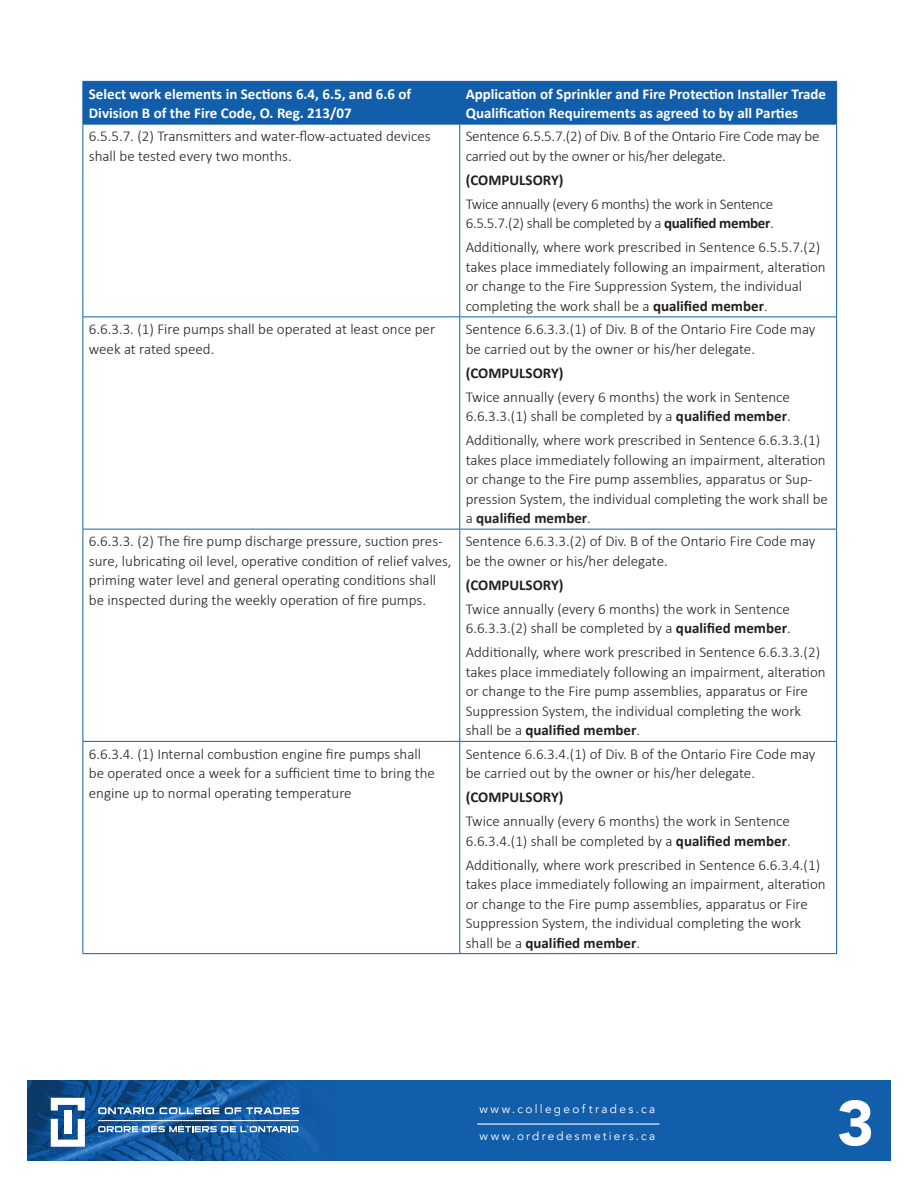
<style>
.page{position:relative;width:918px;height:1188px;background:#fff}
.page>*{position:absolute;margin:0;border:0;box-sizing:border-box;transform-origin:0 0}
.t1{font:63px "Avenir Black 5";color:#fff}
.t2{font:300 15px/19.5px "Calibri";color:#231f20}
.t3{font:700 15px/19.5px "Calibri";color:#fff}
.t4{font:300 15px/19.5px "Calibri";letter-spacing:-.02em;color:#231f20}
.t5{font:700 15px "Calibri";color:#231f20}
.t6{font:11.85px "Avenir";letter-spacing:.195em;color:#fff}
.s1{font-weight:700}
</style>
<div class="page">
<svg style="left:27px;top:1080px;width:864px;height:81px;background:#135ba6"></svg>
<div style="left:83px;top:82px;width:753px;height:42px;background:#135eab"></div>
<hr style="left:82px;top:81px;width:378px;height:1px;background:#135eab">
<hr style="left:82px;top:82px;width:1px;height:42px;background:#135eab">
<hr style="left:460px;top:81px;width:377px;height:1px;background:#135eab">
<hr style="left:459px;top:82px;width:1px;height:42px;background:#135eab">
<hr style="left:836px;top:82px;width:1px;height:42px;background:#135eab">
<hr style="left:82px;top:124px;width:378px;height:1px;background:#135eab">
<hr style="left:82px;top:124px;width:1px;height:192px;background:#135eab">
<hr style="left:460px;top:124px;width:377px;height:1px;background:#135eab">
<hr style="left:459px;top:124px;width:1px;height:192px;background:#135eab">
<hr style="left:836px;top:124px;width:1px;height:192px;background:#135eab">
<hr style="left:82px;top:316px;width:378px;height:1px;background:#135eab">
<hr style="left:82px;top:317px;width:1px;height:212px;background:#135eab">
<hr style="left:460px;top:316px;width:377px;height:1px;background:#135eab">
<hr style="left:459px;top:317px;width:1px;height:212px;background:#135eab">
<hr style="left:836px;top:317px;width:1px;height:212px;background:#135eab">
<hr style="left:82px;top:529px;width:378px;height:1px;background:#135eab">
<hr style="left:82px;top:530px;width:1px;height:211px;background:#135eab">
<hr style="left:460px;top:529px;width:377px;height:1px;background:#135eab">
<hr style="left:459px;top:530px;width:1px;height:211px;background:#135eab">
<hr style="left:836px;top:530px;width:1px;height:211px;background:#135eab">
<hr style="left:82px;top:741px;width:378px;height:1px;background:#135eab">
<hr style="left:82px;top:742px;width:1px;height:211px;background:#135eab">
<hr style="left:460px;top:741px;width:377px;height:1px;background:#135eab">
<hr style="left:459px;top:742px;width:1px;height:211px;background:#135eab">
<hr style="left:836px;top:742px;width:1px;height:211px;background:#135eab">
<hr style="left:82px;top:953px;width:378px;height:1px;background:#135eab">
<hr style="left:460px;top:953px;width:377px;height:1px;background:#135eab">
<svg style="left:51px;top:1098px;width:34px;height:13px"></svg>
<svg style="left:51px;top:1119px;width:34px;height:28px"></svg>
<div style="left:64px;top:1111px;width:8px;height:23px;background:#fff"></div>
<hr style="left:98px;top:1120px;width:201px;height:1px;background:#fff">
<svg style="left:98px;top:1107px;width:56px;height:7px"></svg>
<svg style="left:160px;top:1107px;width:59px;height:7px"></svg>
<svg style="left:225px;top:1107px;width:74px;height:7px"></svg>
<svg style="left:98px;top:1124px;width:200px;height:8px;background:#6c96c1"></svg>
<hr style="left:477px;top:1123px;width:182px;height:2px;background:#fff">
<p class="t3" style="left:89px;top:84px;width:324px">Select work elements in Sections 6.4, 6.5, and 6.6 of<br>Division B of the Fire Code, O. Reg. 213/07</p>
<p class="t3" style="left:466px;top:84px;width:362px">Application of Sprinkler and Fire Protection Installer Trade<br>Qualification Requirements as agreed to by all Parties</p>
<p class="t2" style="left:89px;top:127px;width:343px">6.5.5.7. (2) Transmitters and water-flow-actuated devices shall be tested every two months.</p>
<p class="t2" style="left:466px;top:127px;width:355px">Sentence 6.5.5.7.(2) of Div. B of the Ontario Fire Code may be carried out by the owner or his/her delegate.</p>
<p class="t5" style="left:466px;top:170px;width:99px">(COMPULSORY)</p>
<p class="t4" style="left:466px;top:194px;width:310px">Twice annually (every 6 months) the work in Sentence<br>6.5.5.7.(2) shall be completed by a <span class="s1">qualified member</span>.</p>
<p class="t2" style="left:466px;top:238px;width:361px">Additionally, where work prescribed in Sentence 6.5.5.7.(2) takes place immediately following an impairment, alteration or change to the Fire Suppression System, the individual completing the work shall be a <span class="s1">qualified member</span>.</p>
<p class="t2" style="left:89px;top:319px;width:348px">6.6.3.3. (1) Fire pumps shall be operated at least once per week at rated speed.</p>
<p class="t2" style="left:466px;top:319px;width:351px">Sentence 6.6.3.3.(1) of Div. B of the Ontario Fire Code may be carried out by the owner or his/her delegate.</p>
<p class="t5" style="left:466px;top:363px;width:99px">(COMPULSORY)</p>
<p class="t2" style="left:466px;top:387px;width:326px">Twice annually (every 6 months) the work in Sentence<br>6.6.3.3.(1) shall be completed by a <span class="s1">qualified member</span>.</p>
<p class="t2" style="left:466px;top:430px;width:364px">Additionally, where work prescribed in Sentence 6.6.3.3.(1) takes place immediately following an impairment, alteration or change to the Fire pump assemblies, apparatus or Sup&shy;pression System, the individual completing the work shall be a <span class="s1">qualified member</span>.</p>
<p class="t2" style="left:89px;top:532px;width:364px">6.6.3.3. (2) The fire pump discharge pressure, suction pres&shy;sure, lubricating oil level, operative condition of relief valves, priming water level and general operating conditions shall be inspected during the weekly operation of fire pumps.</p>
<p class="t2" style="left:466px;top:532px;width:351px">Sentence 6.6.3.3.(2) of Div. B of the Ontario Fire Code may be the owner or his/her delegate.</p>
<p class="t5" style="left:466px;top:575px;width:99px">(COMPULSORY)</p>
<p class="t2" style="left:466px;top:599px;width:326px">Twice annually (every 6 months) the work in Sentence<br>6.6.3.3.(2) shall be completed by a <span class="s1">qualified member</span>.</p>
<p class="t2" style="left:466px;top:643px;width:361px">Additionally, where work prescribed in Sentence 6.6.3.3.(2) takes place immediately following an impairment, alteration or change to the Fire pump assemblies, apparatus or Fire Suppression System, the individual completing the work shall be a <span class="s1">qualified member</span>.</p>
<p class="t2" style="left:89px;top:744px;width:348px">6.6.3.4. (1) Internal combustion engine fire pumps shall be operated once a week for a sufficient time to bring the engine up to normal operating temperature</p>
<p class="t2" style="left:466px;top:744px;width:351px">Sentence 6.6.3.4.(1) of Div. B of the Ontario Fire Code may be carried out by the owner or his/her delegate.</p>
<p class="t5" style="left:466px;top:788px;width:99px">(COMPULSORY)</p>
<p class="t2" style="left:466px;top:811px;width:326px">Twice annually (every 6 months) the work in Sentence<br>6.6.3.4.(1) shall be completed by a <span class="s1">qualified member</span>.</p>
<p class="t2" style="left:466px;top:855px;width:361px">Additionally, where work prescribed in Sentence 6.6.3.4.(1) takes place immediately following an impairment, alteration or change to the Fire pump assemblies, apparatus or Fire Suppression System, the individual completing the work shall be a <span class="s1">qualified member</span>.</p>
<p class="t6" style="left:479px;top:1104px;width:177px">www.collegeoftrades.ca</p>
<p class="t1" style="left:837px;top:1095px;width:39px">3</p>
<p class="t6" style="left:480px;top:1131px;width:177px">www.ordredesmetiers.ca</p>
</div>
